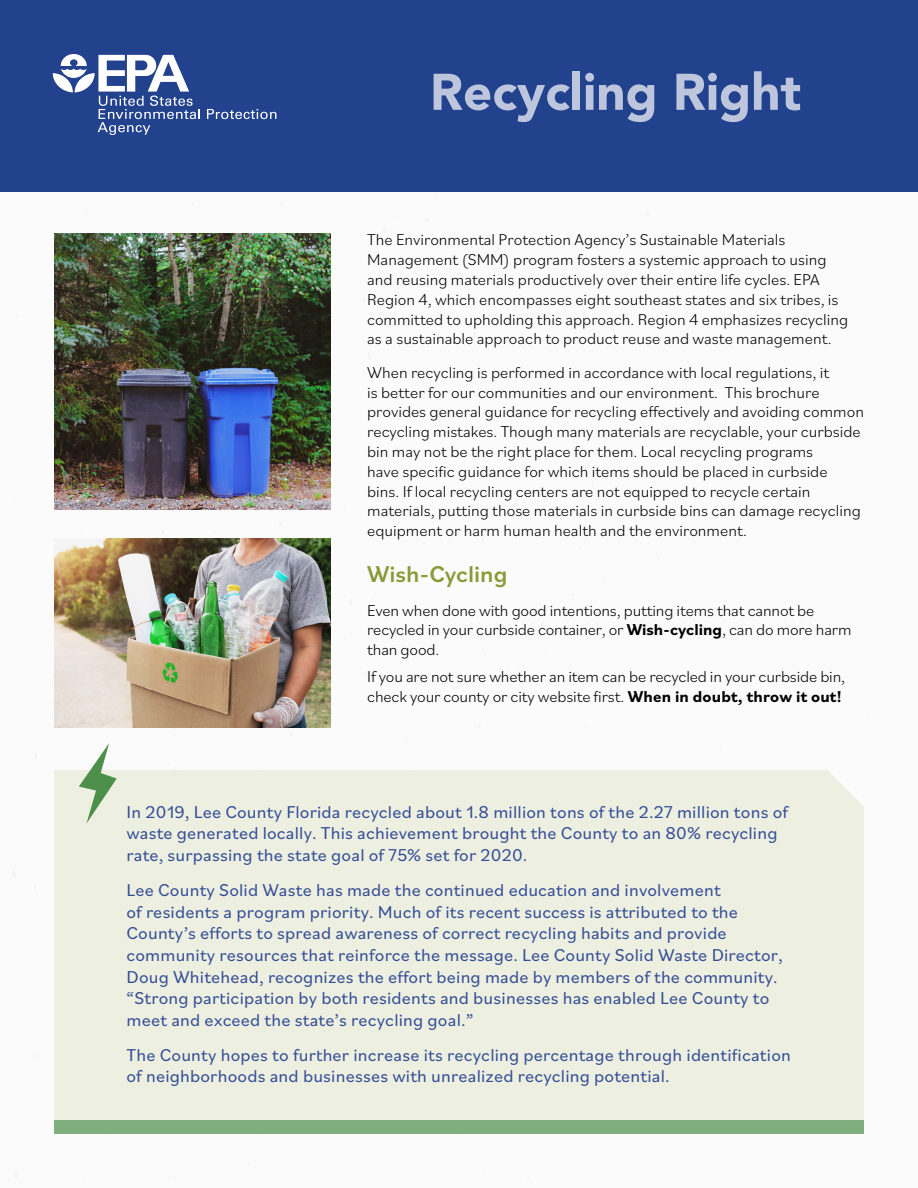
<style>
.page{position:relative;width:918px;height:1188px;background:#fff}
.page>*{position:absolute;margin:0;border:0;box-sizing:border-box;transform-origin:0 0}
.t1{font:900 51px "Avenir LT Std";color:#bdc6dd}
.t2{font:500 24px "Bilo";color:#8a9a36}
.t3{font:18px/21.6px "Bilo";letter-spacing:.01em;color:#354d96}
.t4{font:300 16.5px/19.8px "Bilo";color:#000}
.s1{font-weight:700}
</style>
<div class="page">
<svg style="left:13px;top:870px;width:2px;height:7px"></svg>
<svg style="left:367px;top:353px;width:4px;height:6px"></svg>
<svg style="left:349px;top:599px;width:3px;height:6px"></svg>
<svg style="left:514px;top:496px;width:4px;height:9px"></svg>
<svg style="left:471px;top:327px;width:7px;height:16px"></svg>
<svg style="left:15px;top:1171px;width:3px;height:8px"></svg>
<div style="left:0;top:0;width:918px;height:192px;background:#23428e"></div>
<svg style="left:189px;top:98px;width:11px;height:21px"></svg>
<svg style="left:207px;top:109px;width:69px;height:11px"></svg>
<svg style="left:53px;top:54px;width:136px;height:81px"></svg>
<img style="left:54px;top:233px;width:277px;height:277px">
<img style="left:54px;top:538px;width:277px;height:190px">
<div style="left:54px;top:770px;width:810px;height:350px;background:#edf0e1"></div>
<div style="left:54px;top:1120px;width:810px;height:14px;background:#7eaf7d"></div>
<svg style="left:79px;top:743px;width:38px;height:92px"></svg>
<p class="t1" style="left:430px;top:61px;width:373px">Recycling Right</p>
<p class="t4" style="left:367px;top:229px;width:483px">The Environmental Protection Agency’s Sustainable Materials Management (SMM) program fosters a systemic approach to using and reusing materials productively over their entire life cycles. EPA Region 4, which encompasses eight southeast states and six tribes, is committed to upholding this approach. Region 4 emphasizes recycling as a sustainable approach to product reuse and waste management.</p>
<p class="t4" style="left:367px;top:362px;width:498px">When recycling is performed in accordance with local regulations, it<br>is better for our communities and our environment. This brochure provides general guidance for recycling effectively and avoiding common recycling mistakes. Though many materials are recyclable, your curbside bin may not be the right place for them. Local recycling programs<br>have specific guidance for which items should be placed in curbside<br>bins. If local recycling centers are not equipped to recycle certain materials, putting those materials in curbside bins can damage recycling equipment or harm human health and the environment.</p>
<p class="t2" style="left:367px;top:558px;width:142px">Wish-Cycling</p>
<p class="t4" style="left:367px;top:600px;width:486px">Even when done with good intentions, putting items that cannot be recycled in your curbside container, or <span class="s1">Wish-cycling</span>, can do more harm than good.</p>
<p class="t4" style="left:367px;top:666px;width:480px">If you are not sure whether an item can be recycled in your curbside bin, check your county or city website first. <span class="s1">When in doubt, throw it out!</span></p>
<p class="t3" style="left:127px;top:800px;width:663px">In 2019, Lee County Florida recycled about 1.8 million tons of the 2.27 million tons of waste generated locally. This achievement brought the County to an 80% recycling rate, surpassing the state goal of 75% set for 2020.</p>
<p class="t3" style="left:127px;top:879px;width:658px">Lee County Solid Waste has made the continued education and involvement<br>of residents a program priority. Much of its recent success is attributed to the County’s efforts to spread awareness of correct recycling habits and provide community resources that reinforce the message. Lee County Solid Waste Director, Doug Whitehead, recognizes the effort being made by members of the community. “Strong participation by both residents and businesses has enabled Lee County to meet and exceed the state’s recycling goal.”</p>
<p class="t3" style="left:127px;top:1043px;width:666px">The County hopes to further increase its recycling percentage through identification of neighborhoods and businesses with unrealized recycling potential.</p>
</div>
